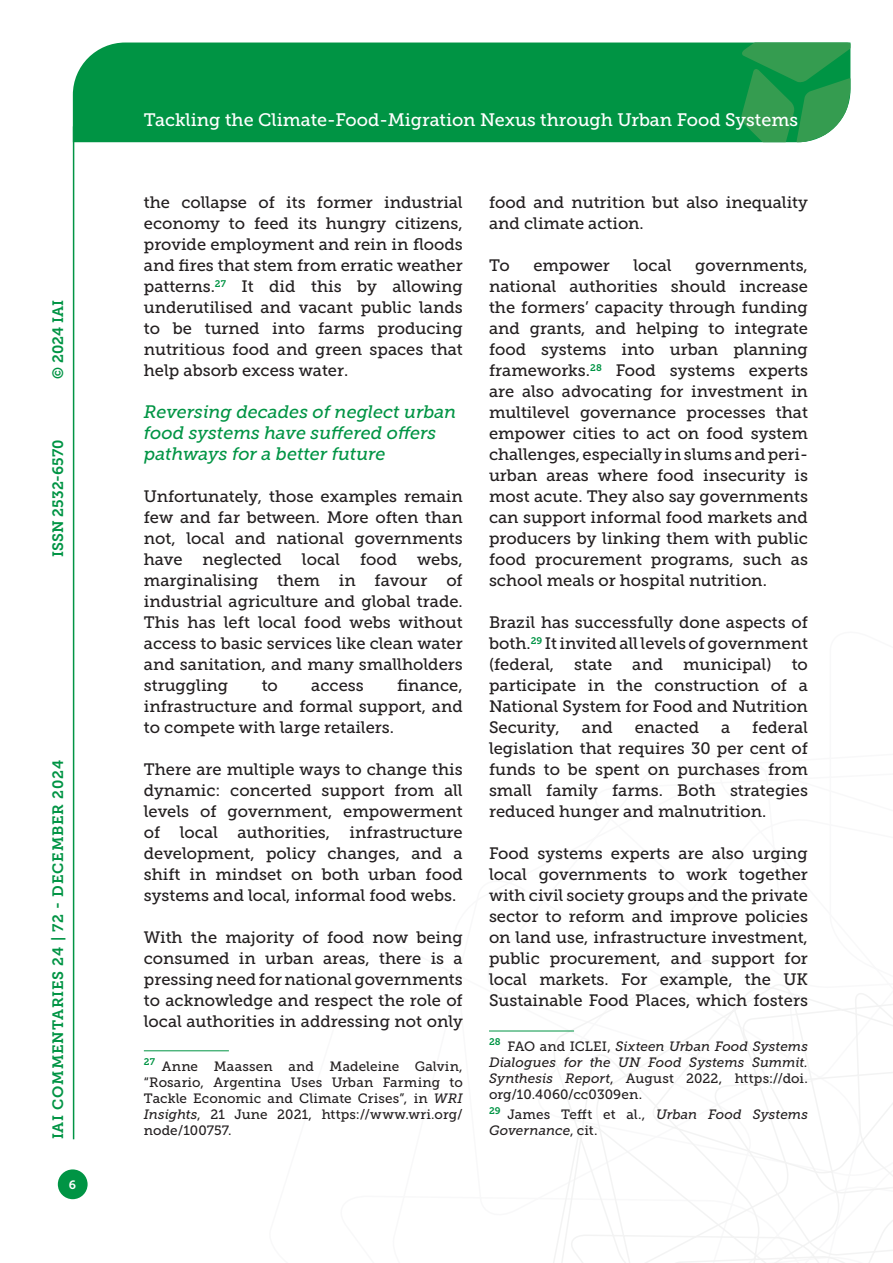
<style>
.page{position:relative;width:893px;height:1263px;background:#fff}
.page>*{position:absolute;margin:0;border:0;box-sizing:border-box;transform-origin:0 0}
.Titolo_paragrafo_2{font:italic 18px/21px "Museo Slab 500";color:#009444}
.t1{font:18px "Museo Slab 500";color:#fff}
.Testo{font:16.5px/21px "Museo Slab 500";color:#231f20;text-align:justify}
.t2{font:15px "Museo Slab 700";letter-spacing:.05em;color:#009444}
.t3{font:15px "Museo Slab 700";color:#009444}
.Nota{font:italic 13.5px/16.2px "Museo Slab 500";letter-spacing:.005em;color:#231f20;text-align:justify}
.Nota-2{font:13.5px/16.2px "Museo Slab 500";letter-spacing:.01em;color:#231f20;text-align:justify}
.t4{font:12px "Museo Slab 700";color:#fff}
.s1{font-style:italic}
.s2{font-style:normal}
</style>
<div class="page">
<svg style="left:531px;top:960px;width:362px;height:303px"></svg>
<div style="left:73px;top:43px;width:668px;height:99px;background:#009444"></div>
<svg style="left:741px;top:43px;width:109px;height:99px;background:#319e55"></svg>
<div style="left:58px;top:1169px;width:30px;height:30px;background:#009444;border-radius:50%"></div>
<hr style="left:73px;top:126px;width:1px;height:1013px;background:#009444">
<hr style="left:144px;top:1050px;width:85px;height:1px;background:#009444">
<hr style="left:489px;top:1031px;width:85px;height:1px;background:#009444">
<p class="t2" style="left:50px;top:379px;width:80px;rotate:-90deg">© 2024 IAI</p>
<p class="t3" style="left:50px;top:557px;width:119px;rotate:-90deg">ISSN 2532-6570</p>
<p class="t2" style="left:50px;top:1139px;width:381px;rotate:-90deg">IAI COMMENTARIES 24 | 72 - DECEMBER 2024</p>
<p class="t4" style="left:69px;top:1178px;width:9px">6</p>
<p class="t1" style="left:144px;top:110px;width:656px">Tackling the Climate-Food-Migration Nexus through Urban Food Systems</p>
<p class="Testo" style="left:144px;top:192px;width:320px">the collapse of its former industrial economy to feed its hungry citizens, provide employment and rein in floods and fires that stem from erratic weather patterns.<sup>27</sup> It did this by allowing underutilised and vacant public lands to be turned into farms producing nutritious food and green spaces that help absorb excess water.</p>
<p class="Titolo_paragrafo_2" style="left:144px;top:401px;width:314px">Reversing decades of neglect urban food systems have suffered offers pathways for a better future</p>
<p class="Testo" style="left:144px;top:486px;width:320px">Unfortunately, those examples remain few and far between. More often than not, local and national governments have neglected local food webs, marginalising them in favour of industrial agriculture and global trade.<br>This has left local food webs without access to basic services like clean water and sanitation, and many smallholders struggling</p>
<p class="Testo" style="left:144px;top:675px;width:320px;text-indent:253px">finance, infrastructure and formal support, and to compete with large retailers.</p>
<p class="Testo" style="left:144px;top:759px;width:320px">There are multiple ways to change this dynamic: concerted support from all levels of government, empowerment of local authorities, infrastructure development, policy changes, and a shift in mindset on both urban food systems and local, informal food webs.</p>
<p class="Testo" style="left:144px;top:927px;width:320px">With the majority of food now being consumed in urban areas, there is a pressing need for national governments to acknowledge and respect the role of local authorities in addressing not only</p>
<p class="Nota-2" style="left:144px;top:1058px;width:320px"><sup>27</sup> Anne Maassen and Madeleine Galvin, “Rosario, Argentina Uses Urban Farming to Tackle Economic and Climate Crises”, in <span class="s1">WRI Insights</span>, 21 June 2021, https://www.wri.org/ node/100757.</p>
<p class="Testo" style="left:262px;top:675px;width:18px">to</p>
<p class="Testo" style="left:311px;top:675px;width:54px">access</p>
<p class="Testo" style="left:489px;top:192px;width:320px">food and nutrition but also inequality and climate action.</p>
<p class="Testo" style="left:489px;top:255px;width:22px">To</p>
<p class="Testo" style="left:533px;top:255px;width:78px">empower</p>
<p class="Testo" style="left:633px;top:255px;width:40px">local</p>
<p class="Testo" style="left:489px;top:255px;width:320px;text-indent:206px">governments, national authorities should increase the formers’ capacity through funding and grants, and helping to integrate food systems into urban planning frameworks.<sup>28</sup> Food systems experts are also advocating for investment in multilevel governance processes that empower cities to act on food system challenges, especially in slums and peri&shy;urban areas where food insecurity is most acute. They also say governments can support informal food markets and producers by linking them with public food procurement programs, such as school meals or hospital nutrition.</p>
<p class="Testo" style="left:489px;top:612px;width:320px">Brazil has successfully done aspects of both.<sup>29</sup> It invited all levels of government (federal, state and municipal) to participate in the construction of a National System for Food and Nutrition Security,</p>
<p class="Testo" style="left:489px;top:717px;width:320px;text-indent:263px">federal legislation that requires 30 per cent of funds to be spent on purchases from small family farms. Both strategies reduced hunger and malnutrition.</p>
<p class="Testo" style="left:489px;top:843px;width:320px">Food systems experts are also urging local governments to work together with civil society groups and the private sector to reform and improve policies on land use, infrastructure investment, public procurement, and support for local markets. For example, the UK Sustainable Food Places, which fosters</p>
<p class="Nota" style="left:489px;top:1038px;width:320px"><sup>28</sup> <span class="s2">FAO and ICLEI,</span> Sixteen Urban Food Systems Dialogues for the UN Food Systems Summit.<br>Synthesis Report<span class="s2">, August 2022, https://doi. org/10.4060/cc0309en.</span></p>
<p class="Nota" style="left:489px;top:1106px;width:320px"><sup>29</sup> <span class="s2">James Tefft et al.,</span> Urban Food Systems<br>Governance<span class="s2">, cit.</span></p>
<p class="Testo" style="left:582px;top:717px;width:32px">and</p>
<p class="Testo" style="left:635px;top:717px;width:66px">enacted</p>
<p class="Testo" style="left:721px;top:717px;width:11px">a</p>
</div>
